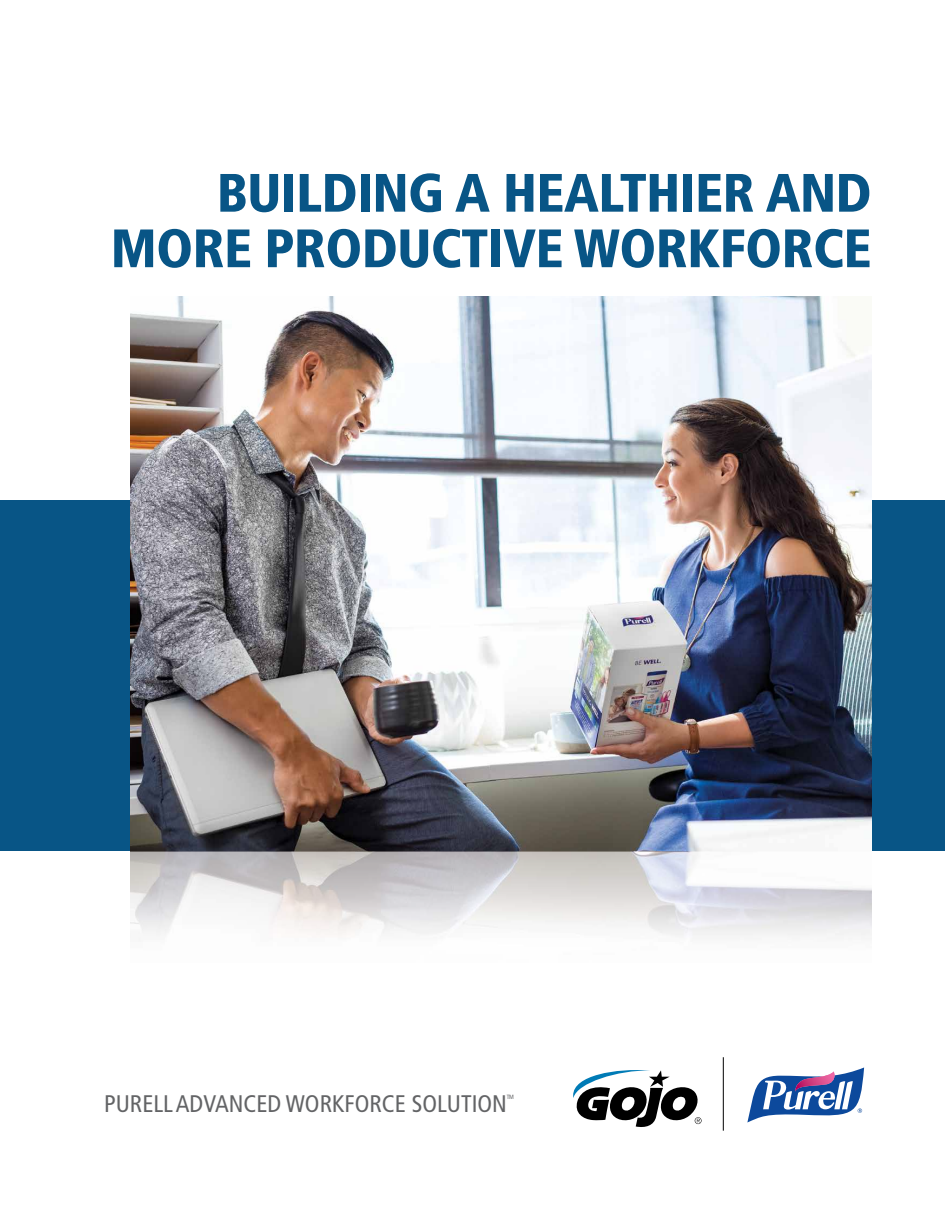
<style>
.page{position:relative;width:945px;height:1215px;background:#fff}
.page>*{position:absolute;margin:0;border:0;box-sizing:border-box;transform-origin:0 0}
.t1{font:900 condensed 54px/55.5px "Frutiger LT Std";letter-spacing:-.01em;color:#085586;text-align:right}
.t2{font:condensed 24px "Frutiger LT Std";color:#636466}
.t3{font:condensed 6.15px "Frutiger LT Std";color:#636466}
</style>
<div class="page">
<div style="left:0;top:500px;width:945px;height:351px;background:#085586"></div>
<img style="left:130px;top:296px;width:742px;height:640px">
<svg style="left:573px;top:1070px;width:129px;height:57px"></svg>
<hr style="left:723px;top:1057px;width:1px;height:74px;background:#000">
<svg style="left:747px;top:1067px;width:117px;height:55px"></svg>
<p class="t1" style="left:111px;top:165px;width:762px">BUILDING A HEALTHIER AND<br>MORE PRODUCTIVE WORKFORCE</p>
<p class="t2" style="left:104px;top:1090px;width:404px">PURELL ADVANCED WORKFORCE SOLUTION</p>
<p class="t3" style="left:507px;top:1093px;width:9px">TM</p>
</div>
